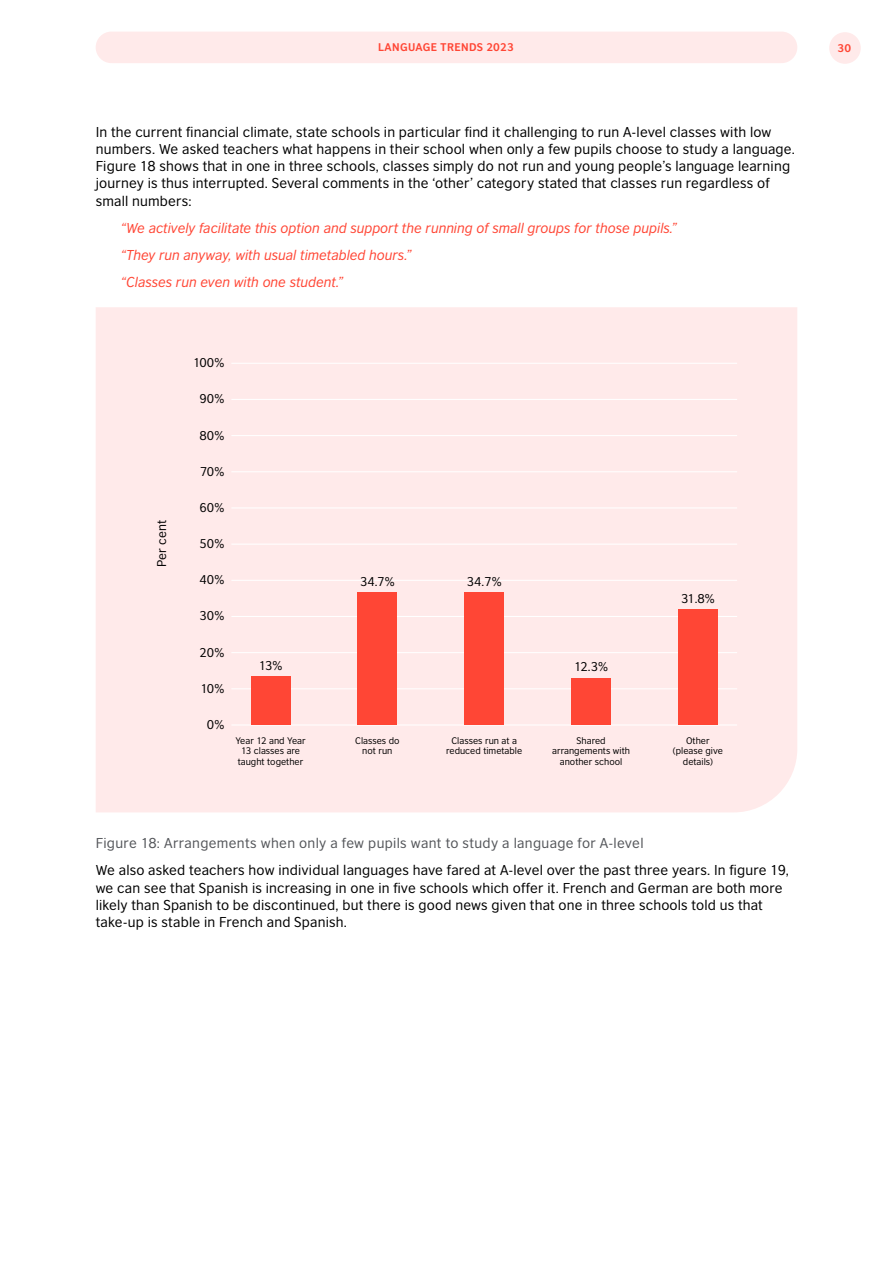
<style>
.page{position:relative;width:893px;height:1263px;background:#fff}
.page>*{position:absolute;margin:0;border:0;box-sizing:border-box;transform-origin:0 0}
.t1{font:13.5px/17.2px "British Council Sans";letter-spacing:.015em;color:#000}
.t2{font:italic 13.5px/27px "British Council Sans";color:#ff4635}
.t3{font:13.5px "British Council Sans";letter-spacing:.025em;color:#54565a}
.t4{font:12px "British Council Sans";color:#000}
.t5{font:700 10.5px "British Council Sans";letter-spacing:.03em;color:#ff4635}
.t6{font:9px/10.5px "British Council Sans";color:#000;text-align:center}
</style>
<div class="page">
<div style="left:96px;top:32px;width:701px;height:31px;background:#ffeaea;border-radius:16px"></div>
<div style="left:829px;top:32px;width:32px;height:32px;background:#ffeaea;border-radius:50%"></div>
<div style="left:96px;top:307px;width:701px;height:505px;background:#ffeaea"></div>
<hr style="left:231px;top:724px;width:506px;height:1px;background:#fff">
<hr style="left:231px;top:688px;width:506px;height:1px;background:#fff">
<hr style="left:231px;top:652px;width:506px;height:1px;background:#fff">
<hr style="left:231px;top:616px;width:506px;height:1px;background:#fff">
<hr style="left:231px;top:580px;width:506px;height:1px;background:#fff">
<hr style="left:231px;top:544px;width:506px;height:1px;background:#fff">
<hr style="left:231px;top:507px;width:506px;height:1px;background:#fff">
<hr style="left:231px;top:471px;width:506px;height:1px;background:#fff">
<hr style="left:231px;top:435px;width:506px;height:1px;background:#fff">
<hr style="left:231px;top:399px;width:506px;height:1px;background:#fff">
<hr style="left:231px;top:363px;width:506px;height:1px;background:#fff">
<div style="left:251px;top:676px;width:39px;height:49px;background:#ff4635"></div>
<div style="left:358px;top:592px;width:39px;height:133px;background:#ff4635"></div>
<div style="left:465px;top:592px;width:39px;height:133px;background:#ff4635"></div>
<div style="left:571px;top:678px;width:40px;height:47px;background:#ff4635"></div>
<div style="left:678px;top:610px;width:40px;height:115px;background:#ff4635"></div>
<p class="t5" style="left:378px;top:38px;width:137px">LANGUAGE TRENDS 2023</p>
<p class="t5" style="left:837px;top:39px;width:15px">30</p>
<p class="t1" style="left:96px;top:122px;width:701px">In the current financial climate, state schools in particular find it challenging to run A-level classes with low numbers. We asked teachers what happens in their school when only a few pupils choose to study a language.<br>Figure 18 shows that in one in three schools, classes simply do not run and young people’s language learning journey is thus interrupted. Several comments in the ‘other’ category stated that classes run regardless of small numbers:</p>
<p class="t2" style="left:121px;top:213px;width:557px">“We actively facilitate this option and support the running of small groups for those pupils.” “They run anyway, with usual timetabled hours.”<br>“Classes run even with one student.”</p>
<p class="t4" style="left:193px;top:353px;width:33px">100%</p>
<p class="t4" style="left:200px;top:389px;width:26px">90%</p>
<p class="t4" style="left:200px;top:425px;width:26px">80%</p>
<p class="t4" style="left:200px;top:461px;width:26px">70%</p>
<p class="t4" style="left:152px;top:567px;width:48px;rotate:-90deg">Per cent</p>
<p class="t4" style="left:200px;top:497px;width:26px">60%</p>
<p class="t4" style="left:200px;top:534px;width:26px">50%</p>
<p class="t4" style="left:200px;top:570px;width:26px">40%</p>
<p class="t4" style="left:200px;top:606px;width:26px">30%</p>
<p class="t4" style="left:200px;top:642px;width:26px">20%</p>
<p class="t4" style="left:201px;top:678px;width:25px">10%</p>
<p class="t4" style="left:207px;top:715px;width:19px">0%</p>
<p class="t4" style="left:259px;top:656px;width:25px">13%</p>
<p class="t4" style="left:360px;top:572px;width:36px">34.7%</p>
<p class="t4" style="left:467px;top:572px;width:36px">34.7%</p>
<p class="t4" style="left:574px;top:657px;width:35px">12.3%</p>
<p class="t4" style="left:681px;top:588px;width:35px">31.8%</p>
<p class="t6" style="left:235px;top:735px;width:72px">Year 12 and Year<br>13 classes are taught together</p>
<p class="t6" style="left:355px;top:735px;width:46px">Classes do not run</p>
<p class="t6" style="left:446px;top:735px;width:78px">Classes run at a reduced timetable</p>
<p class="t6" style="left:552px;top:735px;width:79px">Shared arrangements with another school</p>
<p class="t6" style="left:673px;top:735px;width:51px">Other (please give details)</p>
<p class="t3" style="left:96px;top:832px;width:549px">Figure 18: Arrangements when only a few pupils want to study a language for A-level</p>
<p class="t1" style="left:96px;top:861px;width:695px">We also asked teachers how individual languages have fared at A-level over the past three years. In figure 19, we can see that Spanish is increasing in one in five schools which offer it. French and German are both more likely than Spanish to be discontinued, but there is good news given that one in three schools told us that take-up is stable in French and Spanish.</p>
</div>
